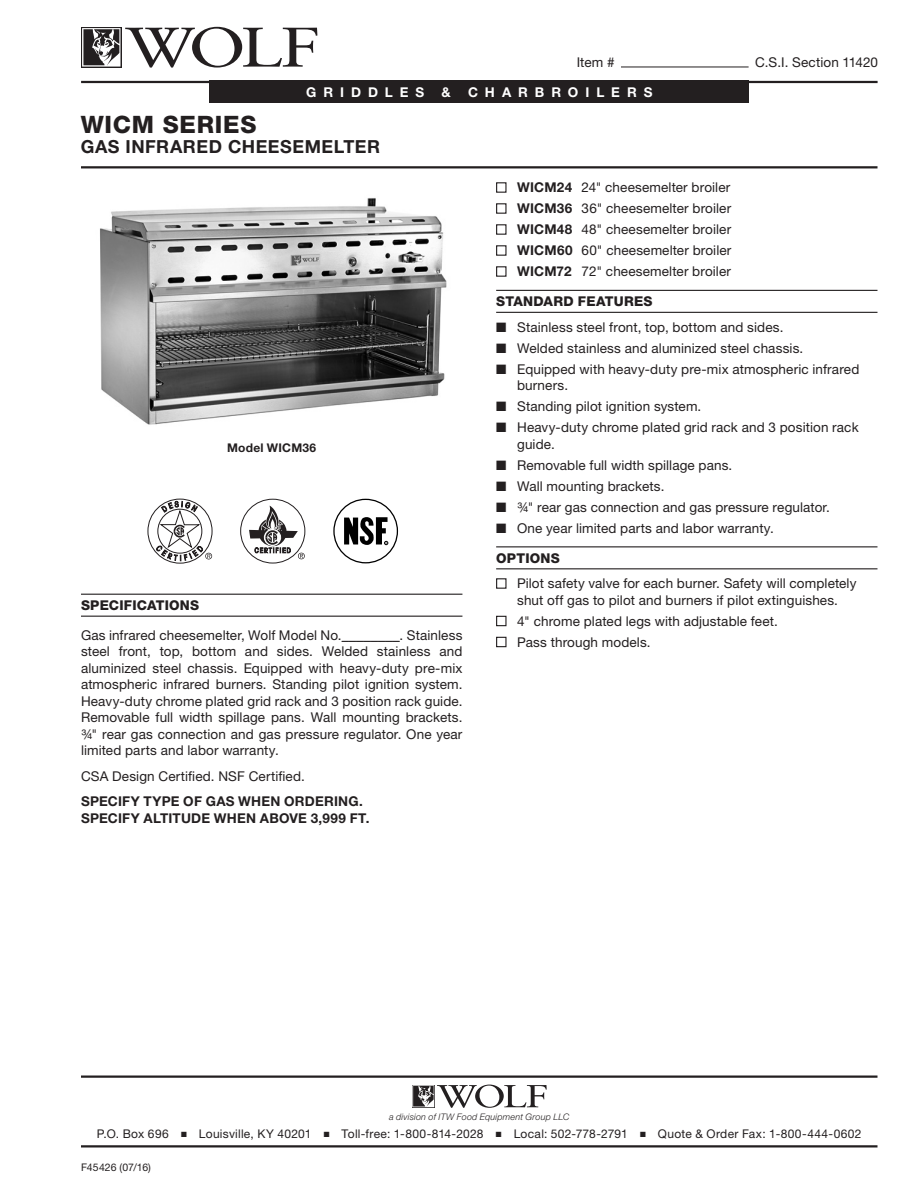
<style>
.page{position:relative;width:918px;height:1188px;background:#fff}
.page>*{position:absolute;margin:0;border:0;box-sizing:border-box;transform-origin:0 0}
.t1{font:800 24px "Helvetica Neue LT Std";letter-spacing:.03em;color:#231f20}
.Title_Sub_1{font:700 18px "Helvetica Neue LT Std";letter-spacing:.03em;color:#231f20}
.Body_1_Align-Justify{font:13.5px/16.5px "Helvetica Neue LT Std";letter-spacing:.01em;color:#231f20}
.Body_1_Align-Justify-2{font:700 13.5px "Helvetica Neue LT Std";letter-spacing:.015em;color:#231f20}
.Sub_Head_1{font:800 13.5px "Helvetica Neue LT Std";letter-spacing:.015em;color:#231f20}
.t2{font:13.5px "Helvetica Neue LT Std";letter-spacing:.01em;color:#221e1f}
.Body_2_Align-Left{font:13.5px "Helvetica Neue LT Std";letter-spacing:.01em;color:#231f20}
.t3{font:700 13.5px "Helvetica Neue LT Std";letter-spacing:.515em;color:#fff}
.t4{font:12px "Helvetica Neue LT Std";letter-spacing:.025em;color:#231f20}
.Note-Image{font:700 12px "Helvetica Neue LT Std";letter-spacing:.02em;color:#231f20}
.t5{font:10.5px "Helvetica Neue LT Std";letter-spacing:.005em;color:#231f20}
.t6{font:italic 300 9px "Helvetica Neue LT Std";letter-spacing:.02em;color:#231f20}
.s1{font-weight:700}
</style>
<div class="page">
<hr style="left:81px;top:1076px;width:797px;height:2px;background:#231f20">
<svg style="left:412px;top:1085px;width:135px;height:23px"></svg>
<hr style="left:81px;top:1145px;width:797px;height:3px;background:#231f20">
<hr style="left:81px;top:166px;width:797px;height:2px;background:#231f20">
<div style="left:209px;top:81px;width:540px;height:22px;background:#231f20"></div>
<hr style="left:81px;top:81px;width:797px;height:2px;background:#231f20">
<div style="left:81px;top:27px;width:40px;height:40px;background:#231f20"></div>
<svg style="left:82px;top:27px;width:235px;height:41px"></svg>
<hr style="left:621px;top:67px;width:128px;height:1px;background:#231f20">
<hr style="left:496px;top:290px;width:381px;height:1px;background:#231f20">
<hr style="left:496px;top:312px;width:381px;height:1px;background:#231f20">
<hr style="left:496px;top:546px;width:381px;height:1px;background:#231f20">
<hr style="left:496px;top:568px;width:381px;height:1px;background:#231f20">
<div style="left:496px;top:182px;width:11px;height:11px;border:1px solid #231f20"></div>
<div style="left:496px;top:203px;width:11px;height:11px;border:1px solid #231f20"></div>
<div style="left:496px;top:224px;width:11px;height:11px;border:1px solid #231f20"></div>
<div style="left:496px;top:245px;width:11px;height:11px;border:1px solid #231f20"></div>
<div style="left:496px;top:266px;width:11px;height:11px;border:1px solid #231f20"></div>
<div style="left:496px;top:578px;width:11px;height:11px;border:1px solid #231f20"></div>
<div style="left:496px;top:616px;width:11px;height:10px;border:1px solid #231f20"></div>
<div style="left:496px;top:637px;width:11px;height:10px;border:1px solid #231f20"></div>
<hr style="left:81px;top:594px;width:381px;height:1px;background:#231f20">
<hr style="left:81px;top:616px;width:381px;height:1px;background:#231f20">
<hr style="left:342px;top:641px;width:58px;height:1px;background:#221e1f">
<div style="left:333px;top:499px;width:65px;height:64px;border:1px solid #000;border-radius:50%"></div>
<svg style="left:344px;top:517px;width:44px;height:28px"></svg>
<svg style="left:148px;top:499px;width:64px;height:65px"></svg>
<div style="left:240px;top:499px;width:65px;height:65px;border:1px solid #231f20;border-radius:50%"></div>
<svg style="left:249px;top:506px;width:56px;height:53px"></svg>
<img style="left:100px;top:198px;width:347px;height:227px">
<p class="Body_1_Align-Justify" style="left:577px;top:53px;width:39px">Item #</p>
<p class="Body_1_Align-Justify" style="left:755px;top:53px;width:124px">C.S.I. Section 11420</p>
<p class="t3" style="left:306px;top:84px;width:120px">GRIDDLES</p>
<p class="t3" style="left:442px;top:84px;width:11px">&amp;</p>
<p class="t3" style="left:468px;top:84px;width:186px">CHARBROILERS</p>
<p class="t1" style="left:81px;top:111px;width:177px">WICM SERIES</p>
<p class="Title_Sub_1" style="left:81px;top:135px;width:301px">GAS INFRARED CHEESEMELTER</p>
<p class="Note-Image" style="left:227px;top:440px;width:91px">Model WICM36</p>
<p class="Sub_Head_1" style="left:81px;top:597px;width:120px">SPECIFICATIONS</p>
<p class="Body_1_Align-Justify" style="left:81px;top:627px;width:383px;text-align:justify">Gas infrared cheesemelter, Wolf Model No.________. Stainless steel front, top, bottom and sides. Welded stainless and aluminized steel chassis. Equipped with heavy-duty pre-mix atmospheric infrared burners. Standing pilot ignition system.<br>Heavy-duty chrome plated grid rack and 3 position rack guide.<br>Removable full width spillage pans. Wall mounting brackets. ¾" rear gas connection and gas pressure regulator. One year limited parts and labor warranty.</p>
<p class="Body_2_Align-Left" style="left:81px;top:768px;width:225px">CSA Design Certified. NSF Certified.</p>
<p class="Body_1_Align-Justify-2" style="left:81px;top:793px;width:283px">SPECIFY TYPE OF GAS WHEN ORDERING.</p>
<p class="Body_1_Align-Justify-2" style="left:81px;top:810px;width:290px">SPECIFY ALTITUDE WHEN ABOVE 3,999 FT.</p>
<p class="Body_1_Align-Justify" style="left:517px;top:179px;width:215px"><span class="s1">WICM24</span> 24" cheesemelter broiler</p>
<p class="Body_1_Align-Justify" style="left:517px;top:200px;width:216px"><span class="s1">WICM36</span> 36" cheesemelter broiler</p>
<p class="Body_1_Align-Justify" style="left:517px;top:221px;width:216px"><span class="s1">WICM48</span> 48" cheesemelter broiler</p>
<p class="Body_1_Align-Justify" style="left:517px;top:242px;width:216px"><span class="s1">WICM60</span> 60" cheesemelter broiler</p>
<p class="Body_1_Align-Justify" style="left:517px;top:263px;width:215px"><span class="s1">WICM72</span> 72" cheesemelter broiler</p>
<p class="Sub_Head_1" style="left:496px;top:293px;width:158px">STANDARD FEATURES</p>
<p class="Body_1_Align-Justify" style="left:496px;top:318px;width:289px">■ Stainless steel front, top, bottom and sides.</p>
<p class="Body_1_Align-Justify" style="left:496px;top:339px;width:309px">■ Welded stainless and aluminized steel chassis.</p>
<p class="Body_1_Align-Justify" style="left:517px;top:360px;width:344px;text-indent:-21px">■ Equipped with heavy-duty pre-mix atmospheric infrared burners.</p>
<p class="Body_1_Align-Justify" style="left:496px;top:398px;width:207px">■ Standing pilot ignition system.</p>
<p class="Body_1_Align-Justify" style="left:517px;top:419px;width:343px;text-indent:-21px">■ Heavy-duty chrome plated grid rack and 3 position rack guide.</p>
<p class="Body_1_Align-Justify" style="left:496px;top:456px;width:238px">■ Removable full width spillage pans.</p>
<p class="Body_1_Align-Justify" style="left:496px;top:477px;width:170px">■ Wall mounting brackets.</p>
<p class="Body_1_Align-Justify" style="left:496px;top:498px;width:335px">■ ¾" rear gas connection and gas pressure regulator.</p>
<p class="Body_1_Align-Justify" style="left:496px;top:519px;width:279px">■ One year limited parts and labor warranty.</p>
<p class="Sub_Head_1" style="left:496px;top:550px;width:65px">OPTIONS</p>
<p class="Body_1_Align-Justify" style="left:517px;top:575px;width:341px">Pilot safety valve for each burner. Safety will completely shut off gas to pilot and burners if pilot extinguishes.</p>
<p class="t2" style="left:517px;top:613px;width:262px">4" chrome plated legs with adjustable feet.</p>
<p class="Body_1_Align-Justify" style="left:517px;top:633px;width:135px">Pass through models.</p>
<p class="t6" style="left:389px;top:1111px;width:182px">a division of ITW Food Equipment Group LLC</p>
<p class="t4" style="left:97px;top:1127px;width:766px">P.O. Box 696 ■ Louisville, KY 40201 ■ Toll-free: 1-800-814-2028 ■ Local: 502-778-2791 ■ Quote &amp; Order Fax: 1-800-444-0602</p>
<p class="t5" style="left:81px;top:1161px;width:72px">F45426 (07/16)</p>
</div>
